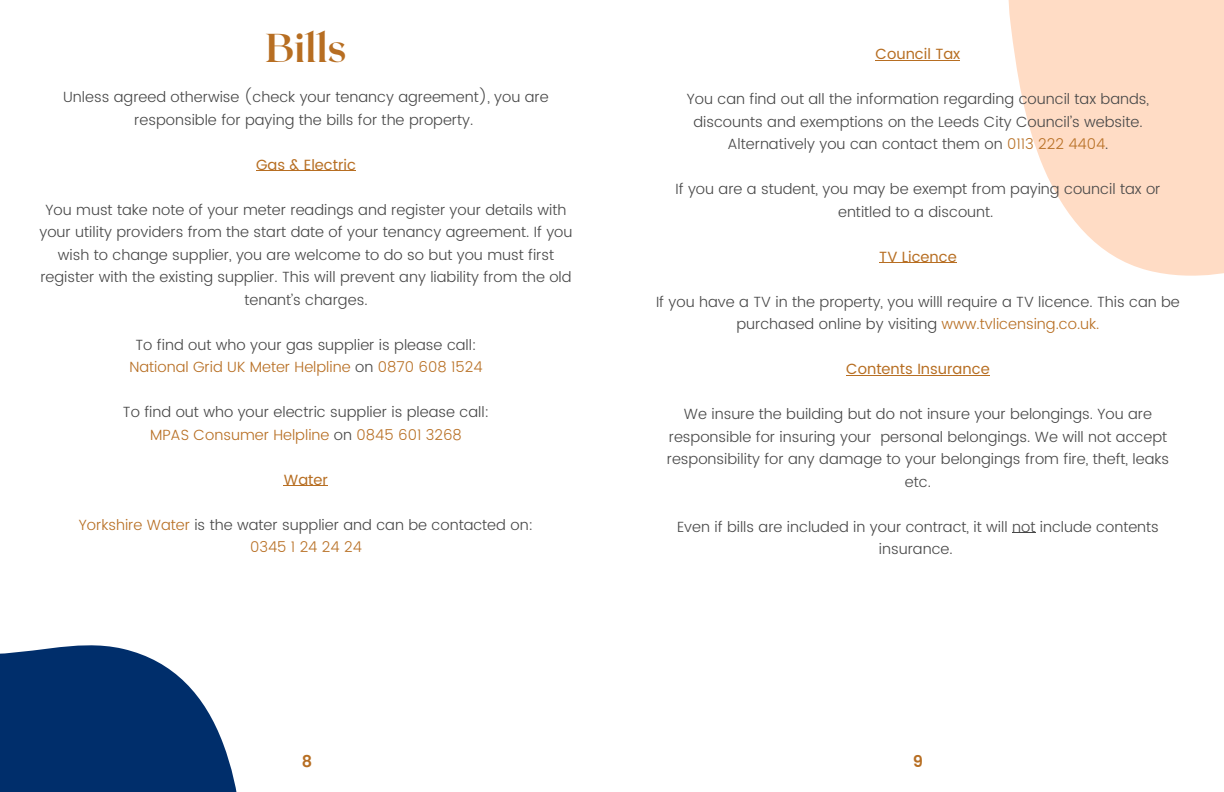
<style>
.page{position:relative;width:1224px;height:792px;background:#fff}
.page>*{position:absolute;margin:0;border:0;box-sizing:border-box;transform-origin:0 0}
.t1{font:700 40.3px "Roxborough CF";color:#b76e22}
.t2{font:600 16.2px "Poppins";color:#b76e22}
.t3{font:300 14.8px/22.5px "Poppins";color:#474747;text-align:center}
.t4{font:14.8px "Poppins";color:#b76e22}
.s1{color:#b76e22}
</style>
<div class="page">
<svg style="left:0;top:645px;width:237px;height:147px;fill:#002e6b"></svg>
<svg style="left:1008px;top:0;width:216px;height:276px;fill:#ffdcc5"></svg>
<hr style="left:876px;top:60px;width:84px;height:1px;background:#b76e22">
<hr style="left:879px;top:262px;width:78px;height:1px;background:#b76e22">
<hr style="left:846px;top:375px;width:144px;height:1px;background:#b76e22">
<svg style="left:1012px;top:532px;width:23px;height:1px"></svg>
<hr style="left:256px;top:170px;width:100px;height:1px;background:#b76e22">
<hr style="left:284px;top:485px;width:44px;height:1px;background:#b76e22">
<h1 class="t1" style="left:265px;top:21px;width:83px">Bills</h1>
<p class="t3" style="left:63px;top:86px;width:487px">Unless agreed otherwise (check your tenancy agreement), you are responsible for paying the bills for the property.</p>
<p class="t4" style="left:256px;top:156px;width:101px">Gas &amp; Electric</p>
<p class="t3" style="left:39px;top:198px;width:535px">You must take note of your meter readings and register your details with your utility providers from the start date of your tenancy agreement. If you wish to change supplier, you are welcome to do so but you must first register with the existing supplier. This will prevent any liability from the old tenant’s charges.</p>
<p class="t3" style="left:129px;top:333px;width:355px">To find out who your gas supplier is please call:<br><span class="s1">National Grid UK Meter Helpline</span> on <span class="s1">0870 608 1524</span></p>
<p class="t3" style="left:123px;top:401px;width:368px">To find out who your electric supplier is please call:<br><span class="s1">MPAS Consumer Helpline</span> on <span class="s1">0845 601 3268</span></p>
<p class="t4" style="left:284px;top:471px;width:46px">Water</p>
<p class="t3" style="left:79px;top:513px;width:456px"><span class="s1">Yorkshire Water</span> is the water supplier and can be contacted on:<br><span class="s1">0345 1 24 24 24</span></p>
<p class="t4" style="left:876px;top:45px;width:86px">Council Tax</p>
<p class="t3" style="left:687px;top:88px;width:464px">You can find out all the information regarding council tax bands, discounts and exemptions on the Leeds City Council’s website.<br>Alternatively you can contact them on <span class="s1">0113 222 4404</span>.</p>
<p class="t3" style="left:676px;top:178px;width:486px">If you are a student, you may be exempt from paying council tax or entitled to a discount.</p>
<p class="t4" style="left:879px;top:248px;width:79px">TV Licence</p>
<p class="t3" style="left:656px;top:290px;width:525px">If you have a TV in the property, you willl require a TV licence. This can be purchased online by visiting <span class="s1">www.tvlicensing.co.uk.</span></p>
<p class="t4" style="left:846px;top:360px;width:145px">Contents Insurance</p>
<p class="t3" style="left:667px;top:403px;width:504px">We insure the building but do not insure your belongings. You are responsible for insuring your personal belongings. We will not accept responsibility for any damage to your belongings from fire, theft, leaks etc.</p>
<p class="t3" style="left:677px;top:515px;width:483px">Even if bills are included in your contract, it will not include contents insurance.</p>
<p class="t2" style="left:302px;top:752px;width:12px">8</p>
<p class="t2" style="left:913px;top:752px;width:12px">9</p>
</div>
